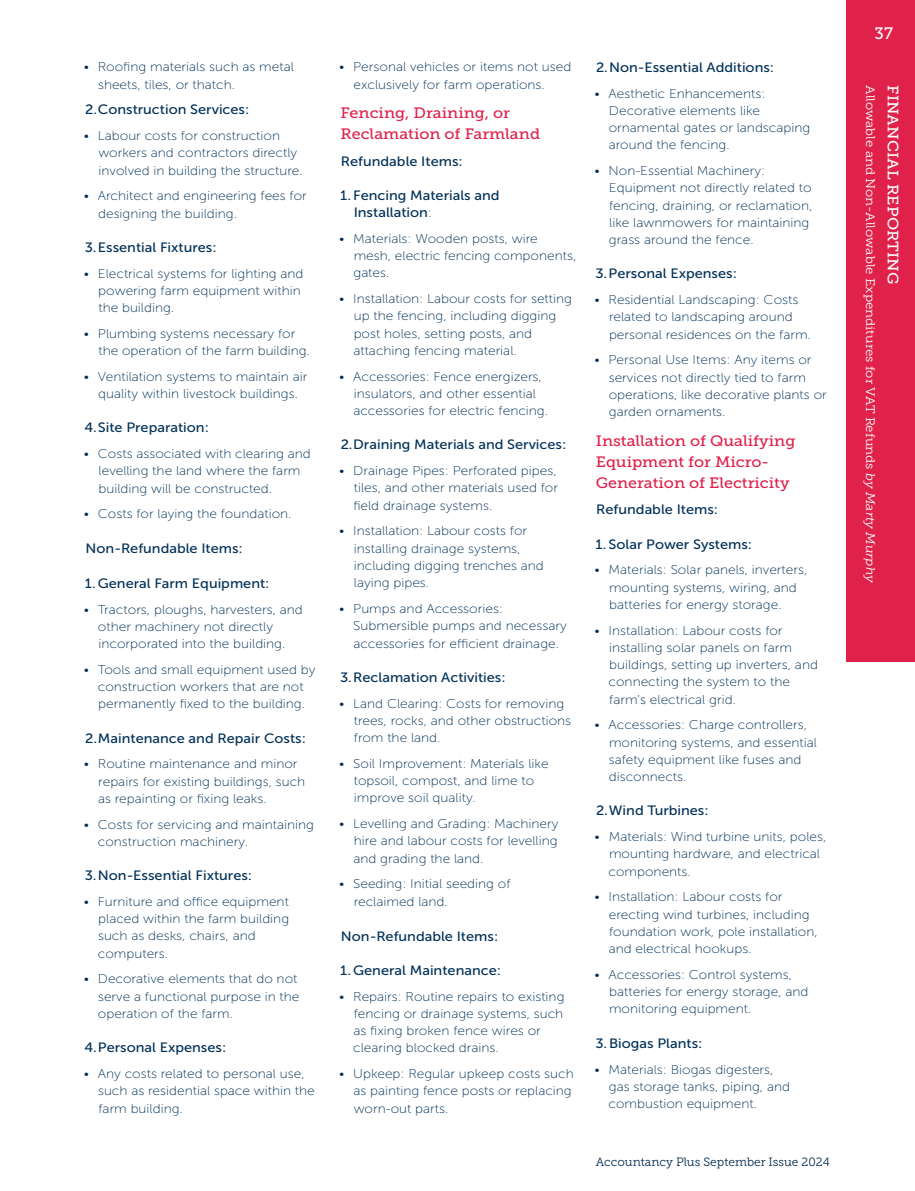
<style>
.page{position:relative;width:915px;height:1191px;background:#fff}
.page>*{position:absolute;margin:0;border:0;box-sizing:border-box;transform-origin:0 0}
.t1{font:16.5px "Museo Slab 500";color:#fff}
.t2{font:15px/21px "Museo Slab 500";color:#e0214a;scale:1.07 1}
.t3{font:15px "Museo Slab 500";letter-spacing:.01em;color:#fff;scale:1.07 1}
.t4{font:13.5px/17.2px "Museo Sans 500";color:#003057;scale:1.07 1}
.t5{font:12.75px/17.2px "Museo Sans 100";color:#003057;scale:1.07 1}
.t6{font:12.3px "Museo Slab 300";color:#fff;scale:1.07 1}
.t7{font:12px "Museo Slab 300";color:#002a4e}
.s1{font-family:"Museo Sans 100";font-size:12.75px}
.s2{font-style:italic}
</style>
<div class="page">
<div style="left:846px;top:0;width:68px;height:661px;background:#e0214a"></div>
<p class="t5" style="left:98px;top:58px;width:184px;text-indent:-14px">• Roofing materials such as metal sheets, tiles, or thatch.</p>
<p class="t4" style="left:85px;top:101px;width:155px">2.Construction Services:</p>
<p class="t5" style="left:98px;top:127px;width:192px;text-indent:-14px">• Labour costs for construction workers and contractors directly involved in building the structure.</p>
<p class="t5" style="left:98px;top:187px;width:196px;text-indent:-14px">• Architect and engineering fees for designing the building.</p>
<p class="t4" style="left:85px;top:239px;width:125px">3.Essential Fixtures:</p>
<p class="t5" style="left:98px;top:265px;width:193px;text-indent:-14px">• Electrical systems for lighting and powering farm equipment within the building.</p>
<p class="t5" style="left:98px;top:325px;width:199px;text-indent:-14px">• Plumbing systems necessary for the operation of the farm building.</p>
<p class="t5" style="left:84px;top:368px;width:210px;text-align:center">• Ventilation systems to maintain air quality within livestock buildings.</p>
<p class="t4" style="left:84px;top:419px;width:118px">4.Site Preparation:</p>
<p class="t5" style="left:98px;top:445px;width:200px;text-indent:-15px">• Costs associated with clearing and levelling the land where the farm building will be constructed.</p>
<p class="t5" style="left:84px;top:505px;width:195px">• Costs for laying the foundation.</p>
<p class="t4" style="left:85px;top:540px;width:148px">Non-Refundable Items:</p>
<p class="t4" style="left:85px;top:574px;width:174px">1.General Farm Equipment:</p>
<p class="t5" style="left:98px;top:600px;width:193px;text-indent:-14px">• Tractors, ploughs, harvesters, and other machinery not directly incorporated into the building.</p>
<p class="t5" style="left:84px;top:661px;width:218px;text-align:center">• Tools and small equipment used by construction workers that are not permanently fixed to the building.</p>
<p class="t4" style="left:85px;top:729px;width:208px">2.Maintenance and Repair Costs:</p>
<p class="t5" style="left:98px;top:755px;width:195px;text-indent:-14px">• Routine maintenance and minor repairs for existing buildings, such as repainting or fixing leaks.</p>
<p class="t5" style="left:98px;top:815px;width:203px;text-indent:-14px">• Costs for servicing and maintaining construction machinery.</p>
<p class="t4" style="left:85px;top:867px;width:158px">3.Non-Essential Fixtures:</p>
<p class="t5" style="left:98px;top:893px;width:180px;text-indent:-14px">• Furniture and office equipment placed within the farm building such as desks, chairs, and computers.</p>
<p class="t5" style="left:98px;top:970px;width:190px;text-indent:-14px">• Decorative elements that do not serve a functional purpose in the operation of the farm.</p>
<p class="t4" style="left:84px;top:1039px;width:134px">4.Personal Expenses:</p>
<p class="t5" style="left:98px;top:1065px;width:204px;text-indent:-14px">• Any costs related to personal use, such as residential space within the farm building.</p>
<p class="t5" style="left:353px;top:58px;width:205px;text-indent:-14px">• Personal vehicles or items not used exclusively for farm operations.</p>
<p class="t2" style="left:340px;top:102px;width:188px">Fencing, Draining, or<br>Reclamation of Farmland</p>
<p class="t4" style="left:341px;top:152px;width:115px">Refundable Items:</p>
<p class="t4" style="left:353px;top:187px;width:138px;text-indent:-13px">1. Fencing Materials and<br>Installation<span class="s1">:</span></p>
<p class="t5" style="left:353px;top:230px;width:210px;text-indent:-14px">• Materials: Wooden posts, wire mesh, electric fencing components, gates.</p>
<p class="t5" style="left:353px;top:290px;width:206px;text-indent:-14px">• Installation: Labour costs for setting up the fencing, including digging post holes, setting posts, and attaching fencing material.</p>
<p class="t5" style="left:353px;top:368px;width:183px;text-indent:-14px">• Accessories: Fence energizers, insulators, and other essential accessories for electric fencing.</p>
<p class="t4" style="left:340px;top:436px;width:212px">2.Draining Materials and Services:</p>
<p class="t5" style="left:353px;top:462px;width:193px;text-align:justify;text-indent:-14px">• Drainage Pipes: Perforated pipes, tiles, and other materials used for field drainage systems.</p>
<p class="t5" style="left:354px;top:522px;width:179px;text-indent:-15px">• Installation: Labour costs for installing drainage systems, including digging trenches and laying pipes.</p>
<p class="t5" style="left:353px;top:600px;width:201px;text-indent:-14px">• Pumps and Accessories:<br>Submersible pumps and necessary accessories for efficient drainage.</p>
<p class="t4" style="left:340px;top:668px;width:156px">3.Reclamation Activities:</p>
<p class="t5" style="left:353px;top:694px;width:205px;text-indent:-14px">• Land Clearing: Costs for removing trees, rocks, and other obstructions from the land.</p>
<p class="t5" style="left:353px;top:755px;width:183px;text-indent:-14px">• Soil Improvement: Materials like topsoil, compost, and lime to improve soil quality.</p>
<p class="t5" style="left:353px;top:815px;width:193px;text-align:justify;text-indent:-14px">• Levelling and Grading: Machinery hire and labour costs for levelling and grading the land.</p>
<p class="t5" style="left:353px;top:875px;width:148px;text-indent:-14px">• Seeding: Initial seeding of reclaimed land.</p>
<p class="t4" style="left:341px;top:927px;width:148px">Non-Refundable Items:</p>
<p class="t4" style="left:340px;top:961px;width:152px">1.General Maintenance:</p>
<p class="t5" style="left:353px;top:987px;width:199px;text-indent:-14px">• Repairs: Routine repairs to existing fencing or drainage systems, such as fixing broken fence wires or clearing blocked drains.</p>
<p class="t5" style="left:353px;top:1065px;width:207px;text-indent:-14px">• Upkeep: Regular upkeep costs such as painting fence posts or replacing worn-out parts.</p>
<p class="t4" style="left:595px;top:59px;width:168px">2.Non-Essential Additions:</p>
<p class="t5" style="left:608px;top:85px;width:190px;text-indent:-14px">• Aesthetic Enhancements:<br>Decorative elements like ornamental gates or landscaping around the fencing.</p>
<p class="t5" style="left:608px;top:162px;width:192px;text-indent:-14px">• Non-Essential Machinery:<br>Equipment not directly related to fencing, draining, or reclamation, like lawnmowers for maintaining grass around the fence.</p>
<p class="t4" style="left:595px;top:265px;width:134px">3.Personal Expenses:</p>
<p class="t5" style="left:608px;top:291px;width:190px;text-indent:-14px">• Residential Landscaping: Costs related to landscaping around personal residences on the farm.</p>
<p class="t5" style="left:608px;top:351px;width:205px;text-indent:-14px">• Personal Use Items: Any items or services not directly tied to farm operations, like decorative plants or garden ornaments.</p>
<p class="t2" style="left:595px;top:430px;width:188px">Installation of Qualifying<br>Equipment for Micro-<br>Generation of Electricity</p>
<p class="t4" style="left:596px;top:501px;width:115px">Refundable Items:</p>
<p class="t4" style="left:595px;top:535px;width:148px">1. Solar Power Systems:</p>
<p class="t5" style="left:608px;top:561px;width:187px;text-indent:-14px">• Materials: Solar panels, inverters, mounting systems, wiring, and batteries for energy storage.</p>
<p class="t5" style="left:608px;top:621px;width:197px;text-indent:-14px">• Installation: Labour costs for installing solar panels on farm buildings, setting up inverters, and connecting the system to the farm's electrical grid.</p>
<p class="t5" style="left:608px;top:716px;width:196px;text-indent:-14px">• Accessories: Charge controllers, monitoring systems, and essential safety equipment like fuses and disconnects.</p>
<p class="t4" style="left:595px;top:802px;width:107px">2.Wind Turbines:</p>
<p class="t5" style="left:608px;top:828px;width:205px;text-indent:-14px">• Materials: Wind turbine units, poles, mounting hardware, and electrical components.</p>
<p class="t5" style="left:608px;top:888px;width:197px;text-indent:-14px">• Installation: Labour costs for erecting wind turbines, including foundation work, pole installation, and electrical hookups.</p>
<p class="t5" style="left:608px;top:966px;width:188px;text-indent:-14px">• Accessories: Control systems, batteries for energy storage, and monitoring equipment.</p>
<p class="t4" style="left:595px;top:1034px;width:101px">3.Biogas Plants:</p>
<p class="t5" style="left:608px;top:1060px;width:171px;text-indent:-14px">• Materials: Biogas digesters, gas storage tanks, piping, and combustion equipment.</p>
<p class="t7" style="left:595px;top:1155px;width:235px">Accountancy Plus September Issue 2024</p>
<p class="t1" style="left:874px;top:24px;width:20px">37</p>
<p class="t6" style="left:876px;top:85px;width:466px;rotate:90deg">Allowable and Non-Allowable Expenditures for VAT Refunds <span class="s2">by Marty Murphy</span></p>
<p class="t3" style="left:901px;top:85px;width:188px;rotate:90deg">FINANCIAL REPORTING</p>
</div>
